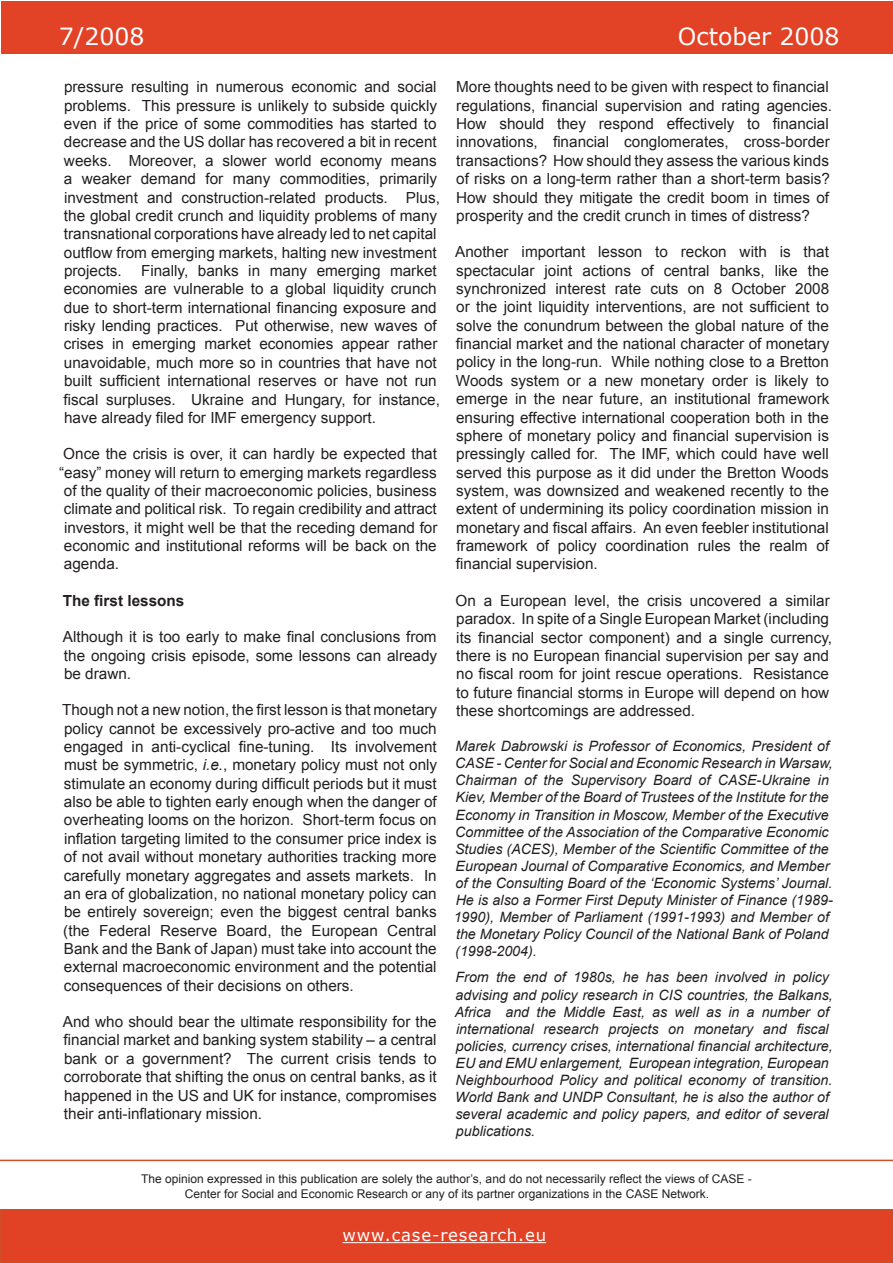
<style>
.page{position:relative;width:893px;height:1263px;background:#fff}
.page>*{position:absolute;margin:0;border:0;box-sizing:border-box;transform-origin:0 0}
.April{font:23.55px "Verdana";color:#fff}
.t1{font:16.5px "Verdana";letter-spacing:.05em;color:#fff}
.Normal1{font:15.3px/18.3px "Arial";color:#231f20}
.Heading_3{font:700 15.3px "Arial";color:#231f20}
.punkt{font:italic 14.25px/17.1px "Arial";color:#231f20}
.disclaimer{font:12px/14.4px "Arial";color:#231f20;text-align:center}
.s1{font-style:italic}
</style>
<div class="page">
<div style="left:1px;top:1px;width:891px;height:52px;background:#e24225"></div>
<hr style="left:0;top:1160px;width:893px;height:1px;background:#cb4f27">
<div style="left:1px;top:1210px;width:891px;height:52px;background:#e14225"></div>
<hr style="left:343px;top:1242px;width:203px;height:1px;background:#fff">
<div style="left:0;top:1209px;width:893px;height:54px;border:2px solid #cb4f27"></div>
<p class="April" style="left:59px;top:22px;width:87px">7/2008</p>
<p class="April" style="left:678px;top:22px;width:163px">October 2008</p>
<p class="Normal1" style="left:64px;top:78px;width:378px">pressure resulting in numerous economic and social problems. This pressure is unlikely to subside quickly even if the price of some commodities has started to decrease and the US dollar has recovered a bit in recent weeks. Moreover, a slower world economy means a weaker demand for many commodities, primarily investment and construction-related products. Plus, the global credit crunch and liquidity problems of many transnational corporations have already led to net capital outflow from emerging markets, halting new investment projects.</p>
<p class="Normal1" style="left:64px;top:262px;width:378px;text-indent:77px">Finally, banks in many emerging market economies are vulnerable to a global liquidity crunch due to short-term international financing exposure and risky lending practices. Put otherwise, new waves of crises in emerging market economies appear rather unavoidable, much more so in countries that have not built sufficient international reserves or have not run fiscal surpluses. Ukraine and Hungary, for instance, have already filed for IMF emergency support.</p>
<p class="Normal1" style="left:63px;top:445px;width:375px">Once the crisis is over, it can hardly be expected that</p>
<p class="Normal1" style="left:59px;top:463px;width:379px">“easy” money will return to emerging markets regardless</p>
<p class="Normal1" style="left:64px;top:482px;width:374px">of the quality of their macroeconomic policies, business</p>
<p class="Normal1" style="left:64px;top:500px;width:374px">climate and political risk. To regain credibility and attract</p>
<p class="Normal1" style="left:64px;top:518px;width:375px">investors, it might well be that the receding demand for</p>
<p class="Normal1" style="left:64px;top:537px;width:374px">economic and institutional reforms will be back on the</p>
<p class="Normal1" style="left:64px;top:555px;width:57px">agenda.</p>
<p class="Heading_3" style="left:63px;top:590px;width:123px">The first lessons</p>
<p class="Normal1" style="left:63px;top:628px;width:376px;text-align:justify">Although it is too early to make final conclusions from the ongoing crisis episode, some lessons can already be drawn.</p>
<p class="Normal1" style="left:62px;top:701px;width:377px;text-align:justify">Though not a new notion, the first lesson is that monetary policy cannot be excessively pro-active and too much engaged in anti-cyclical fine-tuning. Its involvement must be symmetric, <span class="s1">i.e.</span>, monetary policy must not only stimulate an economy during difficult periods but it must also be able to tighten early enough when the danger of overheating looms on the horizon. Short-term focus on inflation targeting limited to the consumer price index is of not avail without monetary authorities tracking more carefully monetary aggregates and assets markets. In an era of globalization, no national monetary policy can be entirely sovereign; even the biggest central banks (the Federal Reserve Board, the European Central Bank and the Bank of Japan) must take into account the external macroeconomic environment and the potential consequences of their decisions on others.</p>
<p class="Normal1" style="left:63px;top:1013px;width:375px;text-align:justify">And who should bear the ultimate responsibility for the financial market and banking system stability – a central bank or a government? The current crisis tends to corroborate that shifting the onus on central banks, as it happened in the US and UK for instance, compromises their anti-inflationary mission.</p>
<p class="Normal1" style="left:456px;top:78px;width:378px">More thoughts need to be given with respect to financial regulations, financial supervision and rating agencies.<br>How should they respond effectively to financial innovations, financial conglomerates, cross-border transactions? How should they assess the various kinds of risks on a long-term rather than a short-term basis?<br>How should they mitigate the credit boom in times of prosperity and the credit crunch in times of distress?</p>
<p class="Normal1" style="left:455px;top:243px;width:376px;text-align:justify">Another important lesson to reckon with is that spectacular joint actions of central banks, like the synchronized interest rate cuts on 8 October 2008 or the joint liquidity interventions, are not sufficient to solve the conundrum between the global nature of the financial market and the national character of monetary policy in the long-run. While nothing close to a Bretton Woods system or a new monetary order is likely to emerge in the near future, an institutional framework ensuring effective international cooperation both in the sphere of monetary policy and financial supervision is pressingly called for. The IMF, which could have well served this purpose as it did under the Bretton Woods system, was downsized and weakened recently to the extent of undermining its policy coordination mission in monetary and fiscal affairs. An even feebler institutional framework of policy coordination rules the realm of financial supervision.</p>
<p class="Normal1" style="left:455px;top:591px;width:378px">On a European level, the crisis uncovered a similar paradox. In spite of a Single European Market (including its financial sector component) and a single currency, there is no European financial supervision per say and no fiscal room for joint rescue operations. Resistance to future financial storms in Europe will depend on how these shortcomings are addressed.</p>
<p class="punkt" style="left:454px;top:738px;width:381px">Marek Dabrowski is Professor of Economics, President of CASE - Center for Social and Economic Research in Warsaw, Chairman of the Supervisory Board of CASE-Ukraine in Kiev, Member of the Board of Trustees of the Institute for the Economy in Transition in Moscow, Member of the Executive Committee of the Association of the Comparative Economic Studies (ACES), Member of the Scientific Committee of the European Journal of Comparative Economics, and Member of the Consulting Board of the ‘Economic Systems’ Journal.<br>He is also a Former First Deputy Minister of Finance (1989- 1990), Member of Parliament (1991-1993) and Member of the Monetary Policy Council of the National Bank of Poland (1998-2004).</p>
<p class="punkt" style="left:455px;top:969px;width:380px">From the end of 1980s, he has been involved in policy advising and policy research in CIS countries, the Balkans, Africa and the Middle East, as well as in a number of international research projects on monetary and fiscal policies, currency crises, international financial architecture, EU and EMU enlargement, European integration, European Neighbourhood Policy and political economy of transition.<br>World Bank and UNDP Consultant, he is also the author of several academic and policy papers, and editor of several publications.</p>
<p class="disclaimer" style="left:141px;top:1172px;width:612px">The opinion expressed in this publication are solely the author’s, and do not necessarily reflect the views of CASE -<br>Center for Social and Economic Research or any of its partner organizations in the CASE Network.</p>
<p class="t1" style="left:343px;top:1225px;width:205px">www.case-research.eu</p>
</div>
